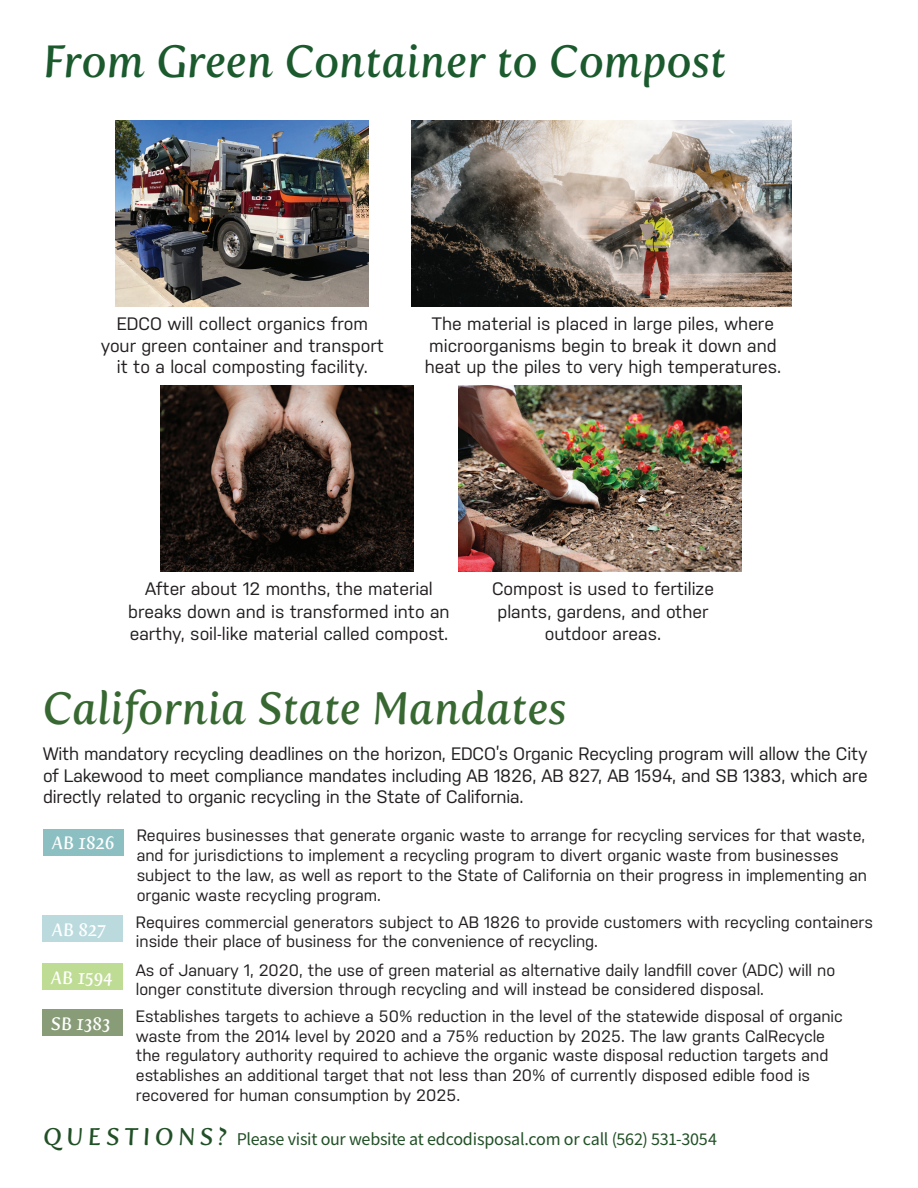
<style>
.page{position:relative;width:918px;height:1188px;background:#fff}
.page>*{position:absolute;margin:0;border:0;box-sizing:border-box;transform-origin:0 0}
.t1{font:italic 45px "Fertigo Pro";color:#1a5a2d}
.t2{font:italic 45px "Fertigo Pro";color:#386832}
.t3{font:18px/21.6px "Nudista";color:#231f20;text-align:center}
.t4{font:18px "Source Sans Pro";letter-spacing:-.01em;color:#215026}
.t5{font:italic 18px "Fertigo Pro";color:#fff}
.t6{font:16.5px/19.8px "Nudista";color:#231f20}
.s1{font-family:"Fertigo Pro";font-style:italic;font-size:24px}
</style>
<div class="page">
<div style="left:42px;top:1010px;width:80px;height:26px;background:#889c78"></div>
<div style="left:42px;top:963px;width:80px;height:27px;background:#bedc93"></div>
<div style="left:43px;top:829px;width:80px;height:27px;background:#8bbfc1"></div>
<div style="left:42px;top:915px;width:80px;height:27px;background:#badadd"></div>
<img style="left:116px;top:120px;width:253px;height:186px">
<img style="left:412px;top:121px;width:379px;height:185px">
<img style="left:160px;top:385px;width:253px;height:186px">
<img style="left:459px;top:385px;width:283px;height:186px">
<h1 class="t1" style="left:43px;top:36px;width:685px">From Green Container to Compost</h1>
<p class="t3" style="left:101px;top:313px;width:285px">EDCO will collect organics from your green container and transport it to a local composting facility.</p>
<p class="t3" style="left:425px;top:313px;width:358px">The material is placed in large piles, where microorganisms begin to break it down and heat up the piles to very high temperatures.</p>
<p class="t3" style="left:128px;top:578px;width:323px;line-height:22.5px">After about 12 months, the material breaks down and is transformed into an earthy, soil-like material called compost.</p>
<p class="t3" style="left:492px;top:578px;width:224px;line-height:22.5px">Compost is used to fertilize plants, gardens, and other outdoor areas.</p>
<h1 class="t2" style="left:42px;top:682px;width:526px">California State Mandates</h1>
<p class="t3" style="left:43px;top:743px;width:826px;text-align:justify">With mandatory recycling deadlines on the horizon, EDCO’s Organic Recycling program will allow the City of Lakewood to meet compliance mandates including AB 1826, AB 827, AB 1594, and SB 1383, which are directly related to organic recycling in the State of California.</p>
<p class="t5" style="left:52px;top:833px;width:64px">AB 1826</p>
<p class="t5" style="left:52px;top:919px;width:56px">AB 827</p>
<p class="t5" style="left:51px;top:967px;width:63px">AB 1594</p>
<p class="t5" style="left:51px;top:1013px;width:61px">SB 1383</p>
<p class="t6" style="left:137px;top:826px;width:732px">Requires businesses that generate organic waste to arrange for recycling services for that waste, and for jurisdictions to implement a recycling program to divert organic waste from businesses subject to the law, as well as report to the State of California on their progress in implementing an organic waste recycling program.</p>
<p class="t6" style="left:136px;top:912px;width:739px">Requires commercial generators subject to AB 1826 to provide customers with recycling containers inside their place of business for the convenience of recycling.</p>
<p class="t6" style="left:136px;top:960px;width:701px">As of January 1, 2020, the use of green material as alternative daily landfill cover (ADC) will no longer constitute diversion through recycling and will instead be considered disposal.</p>
<p class="t6" style="left:136px;top:1006px;width:709px">Establishes targets to achieve a 50% reduction in the level of the statewide disposal of organic waste from the 2014 level by 2020 and a 75% reduction by 2025. The law grants CalRecycle the regulatory authority required to achieve the organic waste disposal reduction targets and establishes an additional target that not less than 20% of currently disposed edible food is recovered for human consumption by 2025.</p>
<p class="t4" style="left:43px;top:1128px;width:675px"><span class="s1">Q U E S T I O N S ?</span> Please visit our website at edcodisposal.com or call (562) 531-3054</p>
</div>
